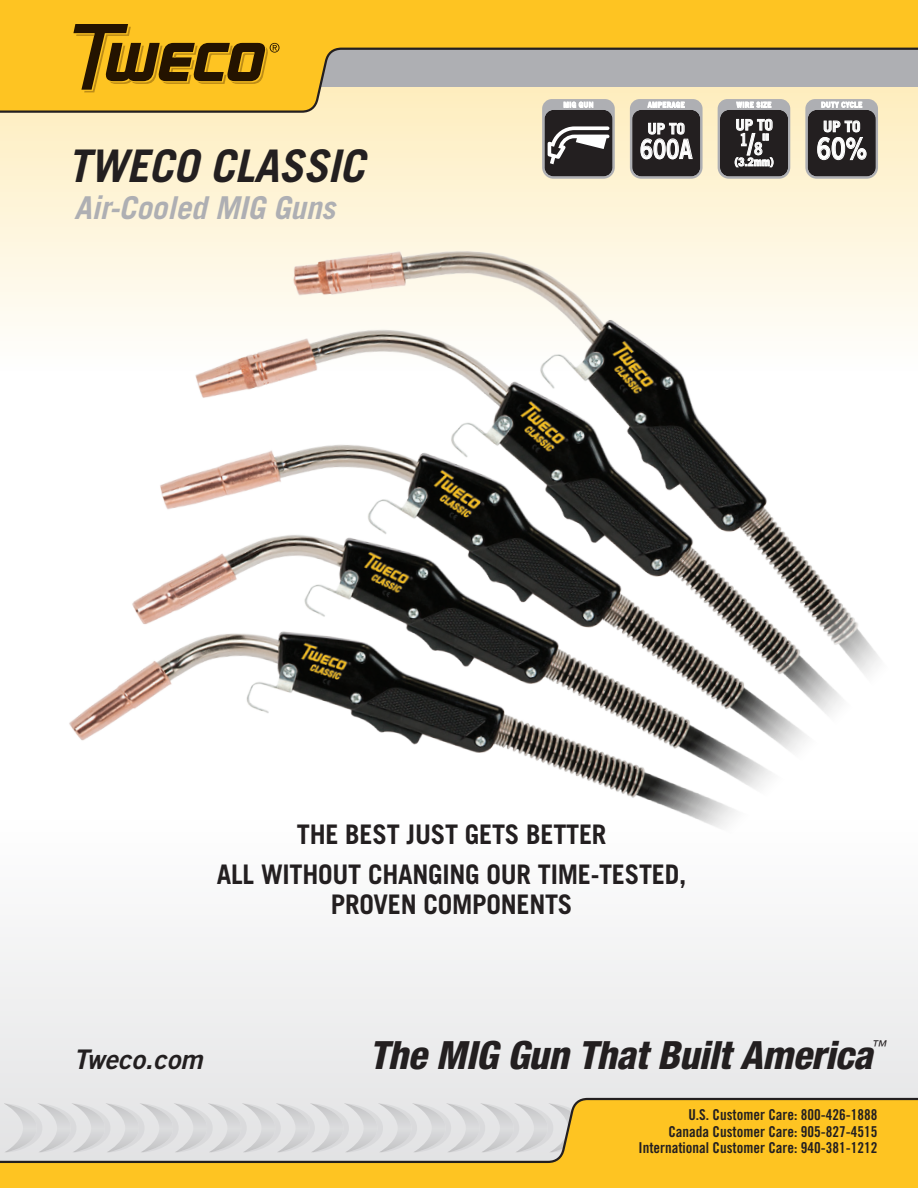
<style>
.page{position:relative;width:918px;height:1188px;background:#fff}
.page>*{position:absolute;margin:0;border:0;box-sizing:border-box;transform-origin:0 0}
.t1{font:italic 700 45px "Trade Gothic";letter-spacing:-.01em;color:#231f20}
.t2{font:italic 800 condensed 39px "Helvetica Neue";letter-spacing:-.01em;color:#231f20}
.t3{font:italic 700 31.5px "Trade Gothic";letter-spacing:-.01em;color:#aeafb3}
.t4{font:29.85px "Trade Gothic Bold Two";color:#fff;scale:.8 1}
.t5{font:700 27px/30px "Trade Gothic";letter-spacing:-.01em;color:#231f20;text-align:center}
.t6{font:italic 27px "Trade Gothic Bold Two";color:#231f20}
.t7{font:26.85px "Trade Gothic Bold Two";color:#fff;scale:.8 1}
.t8{font:16.95px "Trade Gothic Bold Two";color:#fff;scale:.8 1}
.t9{font:15px "Trade Gothic Bold Cond Twenty";color:#231f20}
.t10{font:italic condensed 15px "Helvetica Neue";color:#231f20}
.t11{font:700 14.85px "Trade Gothic";color:#fff}
.t12{font:700 11.25px "Trade Gothic";color:#fff}
.s1{font-size:29.1px}
.s2{font-size:23.85px}
</style>
<div class="page">
<svg style="left:0;top:114px;width:918px;height:215px;background:#fdf2d0"></svg>
<div style="left:0;top:818px;width:918px;height:370px;background:#f1f1f2"></div>
<div style="left:0;top:0;width:918px;height:46px;background:#fec422"></div>
<div style="left:0;top:1164px;width:918px;height:24px;background:#fec422"></div>
<svg style="left:0;top:46px;width:918px;height:68px;background:#d0bd8b"></svg>
<svg style="left:0;top:1097px;width:918px;height:67px"></svg>
<svg style="left:73px;top:24px;width:207px;height:68px;background:#ad8215"></svg>
<svg style="left:718px;top:99px;width:72px;height:80px;background:#5d5a5b"></svg>
<svg style="left:630px;top:99px;width:73px;height:80px;background:#5d5a5a"></svg>
<svg style="left:805px;top:99px;width:73px;height:80px;background:#5c595a"></svg>
<svg style="left:542px;top:99px;width:73px;height:80px;background:#676465"></svg>
<img style="left:35px;top:205px;width:883px;height:665px">
<p class="t1" style="left:67px;top:138px;width:299px">TWECO CLASSIC</p>
<p class="t3" style="left:74px;top:189px;width:262px">Air-Cooled MIG Guns</p>
<p class="t11" style="left:736px;top:116px;width:39px">UP TO</p>
<p class="t11" style="left:648px;top:120px;width:39px">UP TO</p>
<p class="t11" style="left:823px;top:117px;width:39px">UP TO</p>
<p class="t8" style="left:739px;top:134px;width:38px">1<span class="s1">/</span>8<span class="s2">"</span></p>
<p class="t12" style="left:735px;top:155px;width:41px">(3.2mm)</p>
<p class="t4" style="left:817px;top:130px;width:65px">60%</p>
<p class="t7" style="left:640px;top:132px;width:67px">600A</p>
<p class="t5" style="left:297px;top:819px;width:311px">THE BEST JUST GETS BETTER</p>
<p class="t5" style="left:217px;top:858px;width:471px">ALL WITHOUT CHANGING OUR TIME-TESTED,<br>PROVEN COMPONENTS</p>
<p class="t6" style="left:73px;top:1043px;width:131px">Tweco.com</p>
<p class="t2" style="left:370px;top:1031px;width:505px">The MIG Gun That Built America</p>
<p class="t10" style="left:871px;top:1037px;width:16px">™</p>
<p class="t9" style="left:688px;top:1106px;width:191px">U.S. Customer Care: 800-426-1888</p>
<p class="t9" style="left:668px;top:1122px;width:211px">Canada Customer Care: 905-827-4515</p>
<p class="t9" style="left:639px;top:1139px;width:240px">International Customer Care: 940-381-1212</p>
</div>
